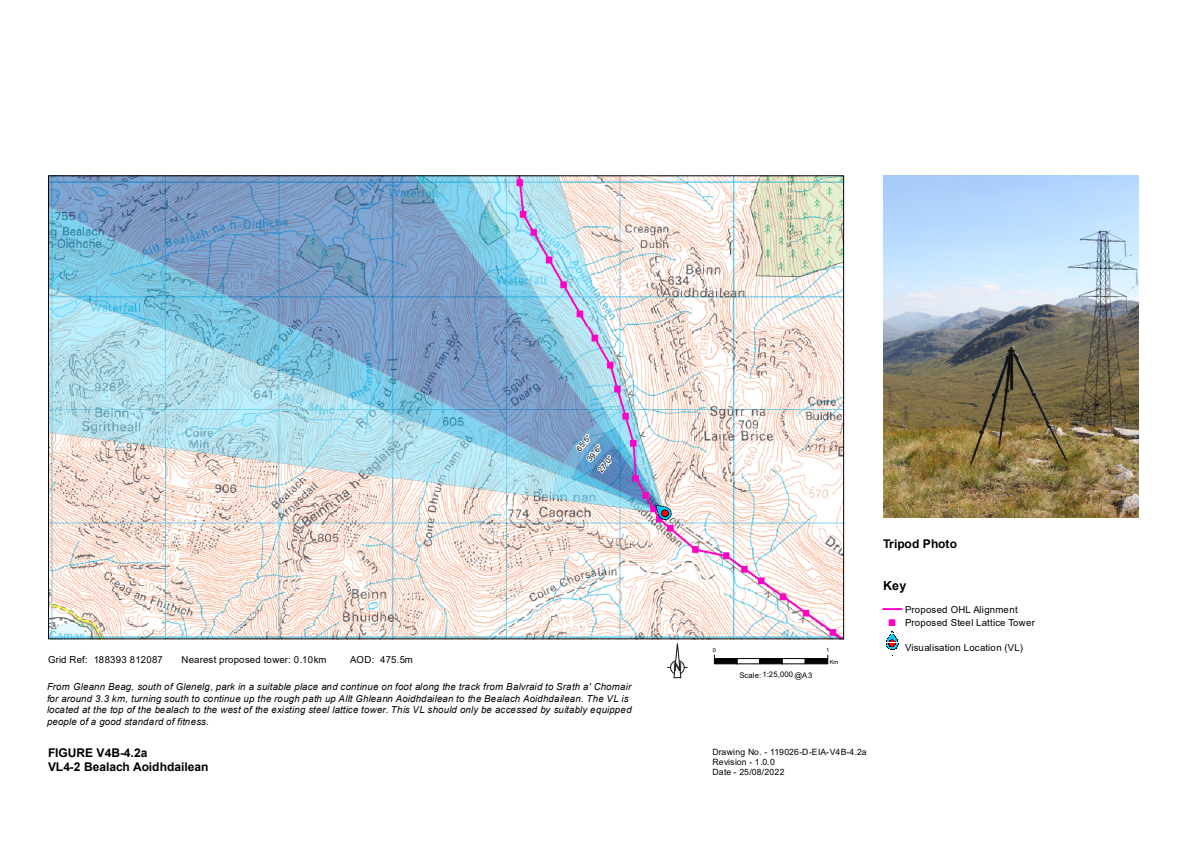
<style>
.page{position:relative;width:1192px;height:843px;background:#fff}
.page>*{position:absolute;margin:0;border:0;box-sizing:border-box;transform-origin:0 0}
.t1{font:700 12.5px "Arial";color:#000}
.t2{font:700 12px/13.9px "Arial";color:#000}
.t3{font:700 11.8px "Arial";color:#141515}
.t4{font:italic 9.6px/11.5px "Arial";letter-spacing:.02em;color:#000}
.t5{font:9.6px/13.4px "Arial";letter-spacing:.03em;color:#000;text-align:center}
.t6{font:8.6px/10.3px "Arial";color:#000}
.t7{font:7.7px/14.6px "Arial";letter-spacing:.015em;color:#000}
.t8{font:5.8px "Arial";color:#000}
.s1{font-family:"ESRI Default Marker";color:#ff00c5}
</style>
<div class="page">
<img style="left:50px;top:177px;width:791px;height:460px">
<svg style="left:574px;top:432px;width:38px;height:46px"></svg>
<svg style="left:713px;top:658px;width:23px;height:6px"></svg>
<div style="left:736px;top:658px;width:23px;height:6px;border:1px solid #000"></div>
<svg style="left:758px;top:658px;width:23px;height:6px"></svg>
<div style="left:781px;top:658px;width:24px;height:6px;border:1px solid #000"></div>
<svg style="left:804px;top:658px;width:24px;height:6px"></svg>
<svg style="left:667px;top:643px;width:20px;height:35px"></svg>
<img style="left:883px;top:176px;width:255px;height:341px">
<svg style="left:882px;top:608px;width:19px;height:2px"></svg>
<p class="t5" style="left:48px;top:652px;width:116px">Grid Ref: 188393 812087</p>
<p class="t5" style="left:181px;top:652px;width:146px">Nearest proposed tower: 0.10km</p>
<p class="t5" style="left:350px;top:652px;width:64px">AOD: 475.5m</p>
<p class="t7" style="left:571px;top:446px;width:21px;rotate:-50deg">65.5°<br>39.6°</p>
<p class="t7" style="left:594px;top:466px;width:20px;rotate:-50deg">27.0°</p>
<p class="t4" style="left:47px;top:680px;width:586px">From Gleann Beag, south of Glenelg, park in a suitable place and continue on foot along the track from Balvraid to Srath a' Chomair for around 3.3 km, turning south to continue up the rough path up Allt Ghleann Aoidhdailean to the Bealach Aoidhdailean. The VL is located at the top of the bealach to the west of the existing steel lattice tower. This VL should only be accessed by suitably equipped people of a good standard of fitness.</p>
<p class="t2" style="left:48px;top:746px;width:162px">FIGURE V4B-4.2a<br>VL4-2 Bealach Aoidhdailean</p>
<p class="t3" style="left:673px;top:660px;width:10px">N</p>
<p class="t8" style="left:712px;top:646px;width:5px">0</p>
<p class="t8" style="left:825px;top:646px;width:5px">1</p>
<p class="t7" style="left:739px;top:667px;width:74px">Scale: 1:25,000 @A3</p>
<p class="t8" style="left:829px;top:658px;width:10px">Km</p>
<p class="t2" style="left:882px;top:536px;width:76px">Tripod Photo</p>
<h1 class="t1" style="left:882px;top:577px;width:25px">Key</h1>
<p class="t5" style="left:888px;top:602px;width:148px">Proposed OHL Alignment<br><span class="s1">"</span> Proposed Steel Lattice Tower</p>
<p class="t5" style="left:904px;top:640px;width:119px">Visualisation Location (VL)</p>
<p class="t6" style="left:712px;top:746px;width:156px">Drawing No. - 119026-D-EIA-V4B-4.2a<br>Revision - 1.0.0<br>Date - 25/08/2022</p>
</div>
